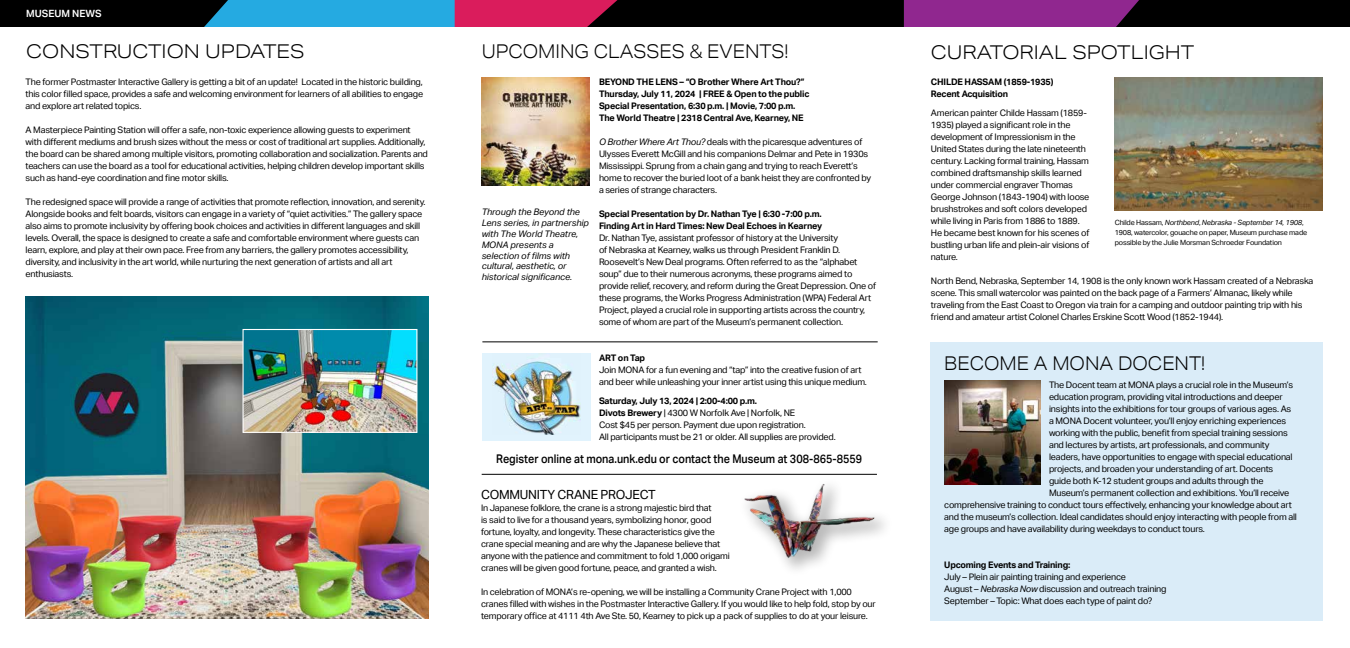
<style>
.page{position:relative;width:1350px;height:648px;background:#fff}
.page>*{position:absolute;margin:0;border:0;box-sizing:border-box;transform-origin:0 0}
.t1{font:300 19px "Aktiv Grotesk Ex";color:#000;scale:.9 1}
.t2{font:300 19px "Aktiv Grotesk Ex";color:#000}
.t3{font:12.6px "Aktiv Grotesk";letter-spacing:-.02em;color:#000}
.t4{font:500 12px "Aktiv Grotesk";color:#000;scale:.9 1}
.t5{font:600 10px "Aktiv Grotesk";color:#fff}
.t6{font:9px/12px "Aktiv Grotesk";letter-spacing:-.02em;color:#000}
.t7{font:700 9px/12px "Aktiv Grotesk";letter-spacing:-.02em;color:#000}
.t8{font:italic 9px/10.8px "Aktiv Grotesk";color:#000}
.t9{font:7.2px/10px "Aktiv Grotesk";letter-spacing:-.02em;color:#000}
.s1{font-style:italic}
.s2{font-weight:700}
</style>
<div class="page">
<div style="left:455px;top:0;width:181px;height:27px;background:#da1c5c"></div>
<div style="left:0;top:0;width:249px;height:27px;background:#000"></div>
<div style="left:204px;top:0;width:251px;height:27px;background:#25aae1"></div>
<div style="left:587px;top:0;width:317px;height:27px;background:#000"></div>
<div style="left:904px;top:0;width:254px;height:27px;background:#90278f"></div>
<div style="left:1116px;top:0;width:234px;height:27px;background:#000"></div>
<img style="left:1115px;top:78px;width:207px;height:133px">
<img style="left:26px;top:297px;width:402px;height:322px">
<img style="left:245px;top:331px;width:170px;height:100px">
<div style="left:243px;top:329px;width:174px;height:104px;border:1px solid #fff"></div>
<div style="left:931px;top:342px;width:392px;height:279px;background:#daecf8"></div>
<img style="left:944px;top:381px;width:96px;height:104px">
<hr style="left:482px;top:474px;width:395px;height:1px;background:#000">
<div style="left:482px;top:354px;width:108px;height:87px;background:#e1f3fd"></div>
<img style="left:492px;top:361px;width:88px;height:73px">
<div style="left:737px;top:477px;width:157px;height:100px;background:#000;opacity:.28"></div>
<img style="left:737px;top:477px;width:140px;height:84px">
<img style="left:482px;top:78px;width:107px;height:107px">
<hr style="left:482px;top:341px;width:396px;height:1px;background:#000">
<p class="t5" style="left:26px;top:8px;width:77px">MUSEUM NEWS</p>
<h1 class="t2" style="left:26px;top:40px;width:280px">CONSTRUCTION UPDATES</h1>
<p class="t6" style="left:26px;top:76px;width:399px;text-align:justify">The former Postmaster Interactive Gallery is getting a bit of an update! Located in the historic building, this color filled space, provides a safe and welcoming environment for learners of all abilities to engage and explore art related topics.</p>
<p class="t6" style="left:26px;top:124px;width:404px">A Masterpiece Painting Station will offer a safe, non-toxic experience allowing guests to experiment with different mediums and brush sizes without the mess or cost of traditional art supplies. Additionally, the board can be shared among multiple visitors, promoting collaboration and socialization. Parents and teachers can use the board as a tool for educational activities, helping children develop important skills such as hand-eye coordination and fine motor skills.</p>
<p class="t6" style="left:26px;top:196px;width:402px">The redesigned space will provide a range of activities that promote reflection, innovation, and serenity.<br>Alongside books and felt boards, visitors can engage in a variety of “quiet activities.” The gallery space also aims to promote inclusivity by offering book choices and activities in different languages and skill levels. Overall, the space is designed to create a safe and comfortable environment where guests can learn, explore, and play at their own pace. Free from any barriers, the gallery promotes accessibility, diversity, and inclusivity in the art world, while nurturing the next generation of artists and all art enthusiasts.</p>
<h1 class="t1" style="left:482px;top:40px;width:342px">UPCOMING CLASSES &amp; EVENTS!</h1>
<h1 class="t2" style="left:931px;top:41px;width:265px">CURATORIAL SPOTLIGHT</h1>
<p class="t7" style="left:931px;top:76px;width:124px">CHILDE HASSAM (1859-1935)<br>Recent Acquisition</p>
<p class="t6" style="left:931px;top:107px;width:160px">American painter Childe Hassam (1859- 1935) played a significant role in the development of Impressionism in the United States during the late nineteenth century. Lacking formal training, Hassam combined draftsmanship skills learned under commercial engraver Thomas George Johnson (1843-1904) with loose brushstrokes and soft colors developed while living in Paris from 1886 to 1889.<br>He became best known for his scenes of bustling urban life and plein-air visions of nature.</p>
<p class="t6" style="left:931px;top:275px;width:384px">North Bend, Nebraska, September 14, 1908 is the only known work Hassam created of a Nebraska scene. This small watercolor was painted on the back page of a Farmers’ Almanac, likely while traveling from the East Coast to Oregon via train for a camping and outdoor painting trip with his friend and amateur artist Colonel Charles Erskine Scott Wood (1852-1944).</p>
<p class="t7" style="left:599px;top:76px;width:212px">BEYOND THE LENS – “O Brother Where Art Thou?” Thursday, July 11, 2024 | FREE &amp; Open to the public Special Presentation, 6:30 p.m. | Movie, 7:00 p.m.<br>The World Theatre | 2318 Central Ave, Kearney, NE</p>
<p class="t6" style="left:599px;top:136px;width:274px"><span class="s1">O Brother Where Art Thou?</span> deals with the picaresque adventures of Ulysses Everett McGill and his companions Delmar and Pete in 1930s Mississippi. Sprung from a chain gang and trying to reach Everett’s home to recover the buried loot of a bank heist they are confronted by a series of strange characters.</p>
<p class="t7" style="left:599px;top:208px;width:225px">Special Presentation by Dr. Nathan Tye | 6:30 -7:00 p.m.<br>Finding Art in Hard Times: New Deal Echoes in Kearney</p>
<p class="t6" style="left:599px;top:232px;width:279px">Dr. Nathan Tye, assistant professor of history at the University<br>of Nebraska at Kearney, walks us through President Franklin D.<br>Roosevelt’s New Deal programs. Often referred to as the “alphabet soup” due to their numerous acronyms, these programs aimed to provide relief, recovery, and reform during the Great Depression. One of these programs, the Works Progress Administration (WPA) Federal Art Project, played a crucial role in supporting artists across the country, some of whom are part of the Museum’s permanent collection.</p>
<p class="t7" style="left:599px;top:352px;width:48px">ART on Tap</p>
<p class="t6" style="left:599px;top:364px;width:269px">Join MONA for a fun evening and “tap” into the creative fusion of art and beer while unleashing your inner artist using this unique medium.</p>
<p class="t6" style="left:599px;top:395px;width:238px"><span class="s2">Saturday, July 13, 2024 | 2:00-4:00 p.m.<br>Divots Brewery</span> | 4300 W Norfolk Ave | Norfolk, NE<br>Cost $45 per person. Payment due upon registration.<br>All participants must be 21 or older. All supplies are provided.</p>
<p class="t8" style="left:482px;top:207px;width:109px">Through the Beyond the<br>Lens series, in partnership with The World Theatre,<br>MONA presents a selection of films with cultural, aesthetic, or historical significance.</p>
<p class="t9" style="left:1115px;top:218px;width:194px">Childe Hassam, <span class="s1">Northbend</span>, <span class="s1">Nebraska - September 14, 1908</span>,<br>1908, watercolor, gouache on paper, Museum purchase made possible by the Julie Morsman Schroeder Foundation</p>
<h1 class="t1" style="left:944px;top:352px;width:292px">BECOME A MONA DOCENT!</h1>
<p class="t6" style="left:1049px;top:379px;width:246px">The Docent team at MONA plays a crucial role in the Museum’s</p>
<p class="t6" style="left:1049px;top:391px;width:235px">education program, providing vital introductions and deeper</p>
<p class="t6" style="left:1049px;top:403px;width:244px">insights into the exhibitions for tour groups of various ages. As</p>
<p class="t6" style="left:1049px;top:415px;width:239px">a MONA Docent volunteer, you’ll enjoy enriching experiences</p>
<p class="t6" style="left:1049px;top:427px;width:240px">working with the public, benefit from special training sessions</p>
<p class="t6" style="left:1049px;top:439px;width:222px">and lectures by artists, art professionals, and community</p>
<p class="t6" style="left:1049px;top:451px;width:245px">leaders, have opportunities to engage with special educational</p>
<p class="t6" style="left:1049px;top:463px;width:226px">projects, and broaden your understanding of art. Docents</p>
<p class="t6" style="left:1049px;top:475px;width:216px">guide both K-12 student groups and adults through the</p>
<p class="t6" style="left:1049px;top:487px;width:242px">Museum’s permanent collection and exhibitions. You’ll receive</p>
<p class="t6" style="left:944px;top:499px;width:349px">comprehensive training to conduct tours effectively, enhancing your knowledge about art</p>
<p class="t6" style="left:944px;top:511px;width:354px">and the museum’s collection. Ideal candidates should enjoy interacting with people from all</p>
<p class="t6" style="left:944px;top:523px;width:262px">age groups and have availability during weekdays to conduct tours.</p>
<p class="t7" style="left:944px;top:559px;width:128px">Upcoming Events and Training:</p>
<p class="t6" style="left:944px;top:571px;width:224px">July – Plein air painting training and experience<br>August – <span class="s1">Nebraska Now</span> discussion and outreach training<br>September – Topic: What does each type of paint do?</p>
<h3 class="t4" style="left:496px;top:452px;width:408px">Register online at mona.unk.edu or contact the Museum at 308-865-8559</h3>
<h2 class="t3" style="left:481px;top:487px;width:176px">COMMUNITY CRANE PROJECT</h2>
<p class="t6" style="left:481px;top:502px;width:250px">In Japanese folklore, the crane is a strong majestic bird that<br>is said to live for a thousand years, symbolizing honor, good fortune, loyalty, and longevity. These characteristics give the crane special meaning and are why the Japanese believe that anyone with the patience and commitment to fold 1,000 origami cranes will be given good fortune, peace, and granted a wish.</p>
<p class="t6" style="left:481px;top:586px;width:396px">In celebration of MONA’s re-opening, we will be installing a Community Crane Project with 1,000 cranes filled with wishes in the Postmaster Interactive Gallery. If you would like to help fold, stop by our temporary office at 4111 4th Ave Ste. 50, Kearney to pick up a pack of supplies to do at your leisure.</p>
</div>
